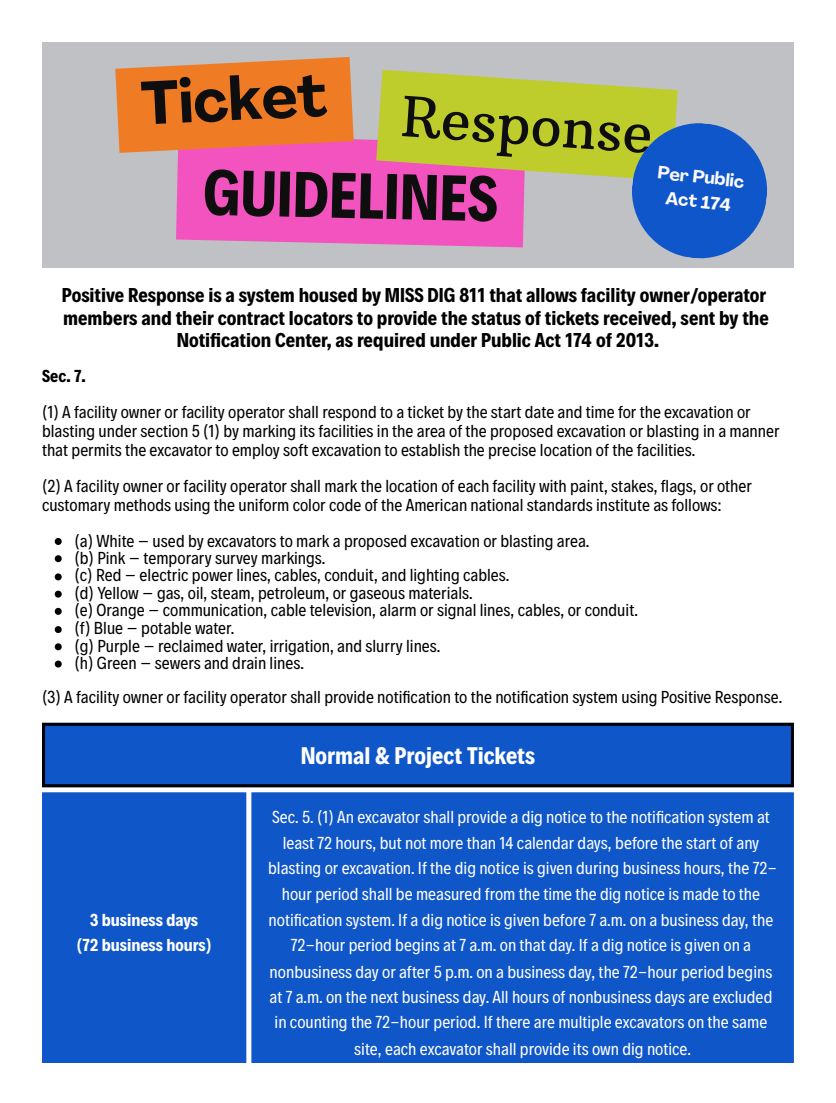
<style>
.page{position:relative;width:836px;height:1103px;background:#fff}
.page>*{position:absolute;margin:0;border:0;box-sizing:border-box;transform-origin:0 0}
.t1{font:700 65.1px "Decalotype";color:#0e0e0e}
.t2{font:700 60.15px "Agrandir";color:#0e0e0e}
.t3{font:55.05px "Arbutus Slab";color:#0e0e0e}
.t4{font:700 24.3px "Decalotype";color:#fff}
.t5{font:700 20.25px/22.4px "Decalotype";color:#000;text-align:center}
.t6{font:17.55px/19.2px "Decalotype";color:#000}
.t7{font:17.55px/25.8px "Decalotype";color:#fff;text-align:center}
.t8{font:700 17.55px/25.3px "Decalotype";color:#fff;text-align:center}
.t9{font:700 17.55px/24.5px "Agrandir";color:#fdfafa;text-align:center}
.t10{font:700 17.55px "Decalotype";color:#000}
</style>
<div class="page">
<div style="left:42px;top:42px;width:751px;height:225px;background:#bfc1c4"></div>
<div style="left:176px;top:139px;width:200px;height:105px;background:#f353be"></div>
<svg style="left:115px;top:57px;width:239px;height:96px;background:#eb7e39"></svg>
<svg style="left:376px;top:70px;width:391px;height:189px"></svg>
<svg style="left:55px;top:538px;width:7px;height:7px"></svg>
<svg style="left:55px;top:555px;width:7px;height:7px"></svg>
<svg style="left:55px;top:573px;width:7px;height:7px"></svg>
<svg style="left:55px;top:590px;width:7px;height:7px"></svg>
<svg style="left:55px;top:608px;width:7px;height:7px"></svg>
<svg style="left:55px;top:626px;width:7px;height:7px"></svg>
<svg style="left:55px;top:643px;width:7px;height:7px"></svg>
<svg style="left:55px;top:660px;width:7px;height:7px"></svg>
<div style="left:42px;top:726px;width:751px;height:336px;background:#0f56c8"></div>
<hr style="left:42px;top:726px;width:3px;height:58px;background:#000">
<hr style="left:790px;top:726px;width:3px;height:58px;background:#000">
<hr style="left:42px;top:723px;width:751px;height:3px;background:#000">
<hr style="left:42px;top:784px;width:751px;height:3px;background:#000">
<p class="t2" style="left:140px;top:80px;width:188px;rotate:-3deg">Ticket</p>
<p class="t3" style="left:404px;top:82px;width:253px;rotate:4deg">Response</p>
<p class="t1" style="left:204px;top:150px;width:296px;rotate:1deg">GUIDELINES</p>
<p class="t9" style="left:658px;top:162px;width:88px;rotate:6deg">Per Public<br>Act 174</p>
<h1 class="t5" style="left:62px;top:283px;width:708px">Positive Response is a system housed by MISS DIG 811 that allows facility owner/operator members and their contract locators to provide the status of tickets received, sent by the<br>Notification Center, as required under Public Act 174 of 2013.</h1>
<h2 class="t10" style="left:42px;top:365px;width:45px">Sec. 7.</h2>
<p class="t6" style="left:42px;top:401px;width:739px">(1) A facility owner or facility operator shall respond to a ticket by the start date and time for the excavation or blasting under section 5 (1) by marking its facilities in the area of the proposed excavation or blasting in a manner that permits the excavator to employ soft excavation to establish the precise location of the facilities.</p>
<p class="t6" style="left:42px;top:475px;width:711px">(2) A facility owner or facility operator shall mark the location of each facility with paint, stakes, flags, or other customary methods using the uniform color code of the American national standards institute as follows:</p>
<p class="t6" style="left:74px;top:530px;width:516px">(a) White – used by excavators to mark a proposed excavation or blasting area.</p>
<p class="t6" style="left:74px;top:547px;width:252px">(b) Pink – temporary survey markings.</p>
<p class="t6" style="left:74px;top:564px;width:436px">(c) Red – electric power lines, cables, conduit, and lighting cables.</p>
<p class="t6" style="left:74px;top:582px;width:399px">(d) Yellow – gas, oil, steam, petroleum, or gaseous materials.</p>
<p class="t6" style="left:74px;top:599px;width:565px">(e) Orange – communication, cable television, alarm or signal lines, cables, or conduit.</p>
<p class="t6" style="left:74px;top:617px;width:161px">(f) Blue – potable water.</p>
<p class="t6" style="left:74px;top:635px;width:367px">(g) Purple – reclaimed water, irrigation, and slurry lines.</p>
<p class="t6" style="left:74px;top:652px;width:231px">(h) Green – sewers and drain lines.</p>
<p class="t6" style="left:42px;top:686px;width:741px">(3) A facility owner or facility operator shall provide notification to the notification system using Positive Response.</p>
<p class="t8" style="left:77px;top:906px;width:136px">3 business days<br>(72 business hours)</p>
<p class="t4" style="left:301px;top:740px;width:236px">Normal &amp; Project Tickets</p>
<p class="t7" style="left:268px;top:802px;width:510px">Sec. 5. (1) An excavator shall provide a dig notice to the notification system at least 72 hours, but not more than 14 calendar days, before the start of any blasting or excavation. If the dig notice is given during business hours, the 72- hour period shall be measured from the time the dig notice is made to the notification system. If a dig notice is given before 7 a.m. on a business day, the 72-hour period begins at 7 a.m. on that day. If a dig notice is given on a nonbusiness day or after 5 p.m. on a business day, the 72-hour period begins at 7 a.m. on the next business day. All hours of nonbusiness days are excluded in counting the 72-hour period. If there are multiple excavators on the same site, each excavator shall provide its own dig notice.</p>
</div>
